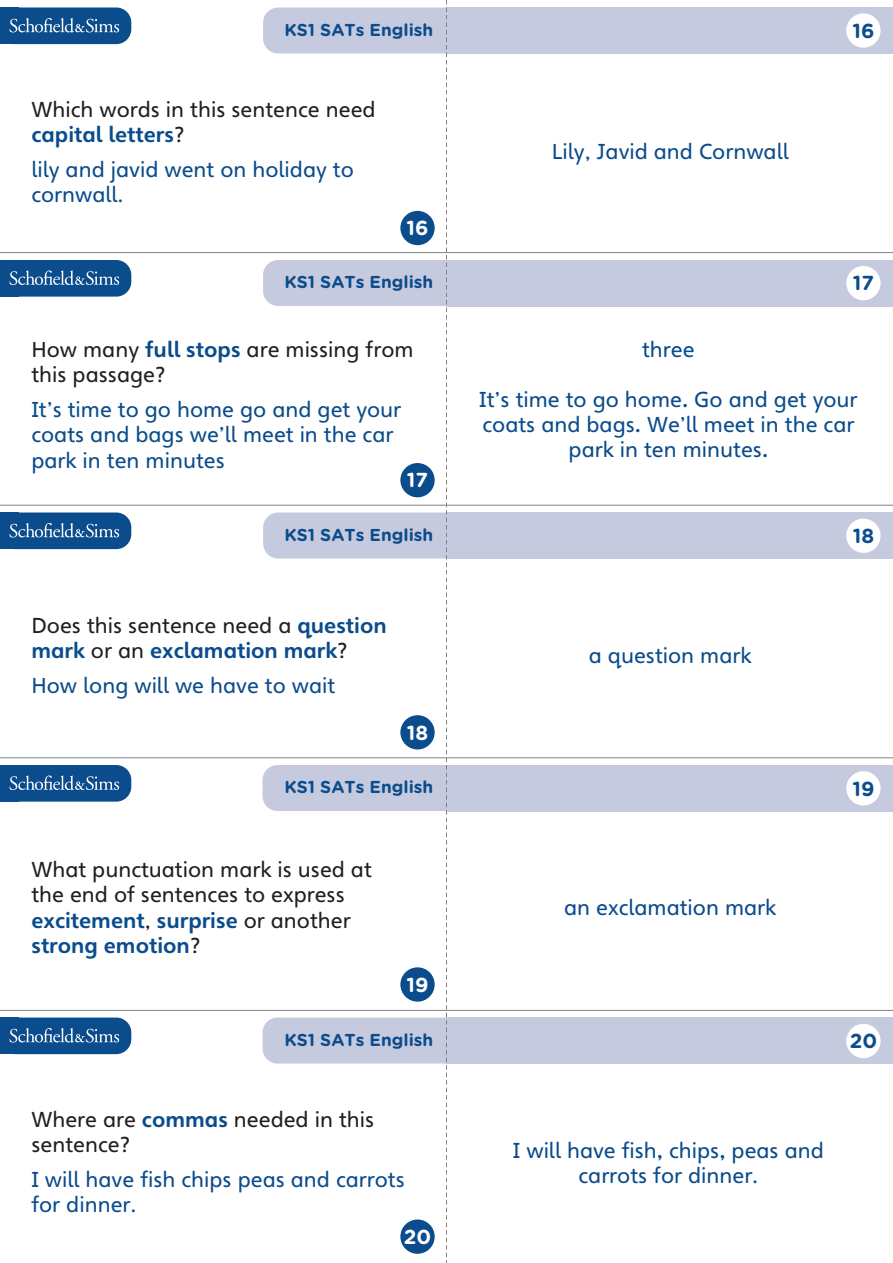
<style>
.page{position:relative;width:893px;height:1263px;background:#fff}
.page>*{position:absolute;margin:0;border:0;box-sizing:border-box;transform-origin:0 0}
.t1{font:21px/25.2px "Heinemann";color:#0b4c8c}
.t2{font:21px/25.2px "Heinemann";color:#231f20}
.t3{font:700 21px/25.2px "Heinemann";color:#0b4c8c}
.t4{font:700 20.25px "Gotham Rounded";color:#fff}
.t5{font:700 20.25px "Gotham Rounded";color:#0b4c8c}
.t6{font:700 17.25px "Gotham Rounded";color:#0b4c8c}
.s1{font-weight:700;color:#0b4c8c}
.s2{font-weight:400;color:#231f20}
.s3{font-weight:700}
</style>
<div class="page">
<hr style="left:447px;top:252px;width:446px;height:1px;background:#808285">
<hr style="left:0;top:252px;width:447px;height:1px;background:#808285">
<hr style="left:447px;top:505px;width:446px;height:1px;background:#808285">
<hr style="left:0;top:505px;width:447px;height:1px;background:#808285">
<hr style="left:447px;top:757px;width:446px;height:1px;background:#808285">
<hr style="left:0;top:757px;width:447px;height:1px;background:#808285">
<hr style="left:446px;top:1010px;width:447px;height:1px;background:#808285">
<hr style="left:0;top:1010px;width:446px;height:1px;background:#808285">
<div style="left:0;top:8px;width:19px;height:36px;background:#0b4c8c"></div>
<div style="left:0;top:8px;width:131px;height:36px;background:#0b4c8c;border-radius:15px"></div>
<svg style="left:9px;top:18px;width:110px;height:15px"></svg>
<div style="left:446px;top:8px;width:447px;height:46px;background:#c6cadf"></div>
<div style="left:0;top:260px;width:19px;height:37px;background:#0b4c8c"></div>
<div style="left:0;top:260px;width:131px;height:37px;background:#0b4c8c;border-radius:15px"></div>
<svg style="left:9px;top:270px;width:110px;height:15px"></svg>
<div style="left:446px;top:260px;width:447px;height:46px;background:#c6cadf"></div>
<div style="left:0;top:512px;width:19px;height:37px;background:#0b4c8c"></div>
<div style="left:0;top:512px;width:131px;height:37px;background:#0b4c8c;border-radius:15px"></div>
<svg style="left:9px;top:523px;width:110px;height:15px"></svg>
<div style="left:446px;top:512px;width:447px;height:46px;background:#c6cadf"></div>
<div style="left:0;top:765px;width:19px;height:37px;background:#0b4c8c"></div>
<div style="left:0;top:765px;width:131px;height:37px;background:#0b4c8c;border-radius:15px"></div>
<svg style="left:9px;top:775px;width:110px;height:15px"></svg>
<div style="left:446px;top:765px;width:447px;height:46px;background:#c6cadf"></div>
<div style="left:0;top:1017px;width:19px;height:37px;background:#0b4c8c"></div>
<div style="left:0;top:1017px;width:131px;height:37px;background:#0b4c8c;border-radius:15px"></div>
<svg style="left:9px;top:1028px;width:110px;height:15px"></svg>
<div style="left:446px;top:1017px;width:447px;height:46px;background:#c6cadf"></div>
<svg style="left:262px;top:0;width:185px;height:1263px"></svg>
<div style="left:400px;top:211px;width:35px;height:34px;background:#0b4c8c;border-radius:50%"></div>
<div style="left:400px;top:463px;width:35px;height:34px;background:#0b4c8c;border-radius:50%"></div>
<div style="left:400px;top:715px;width:35px;height:34px;background:#0b4c8c;border-radius:50%"></div>
<div style="left:400px;top:967px;width:35px;height:35px;background:#0b4c8c;border-radius:50%"></div>
<div style="left:400px;top:1219px;width:35px;height:35px;background:#0b4c8c;border-radius:50%"></div>
<div style="left:846px;top:13px;width:35px;height:35px;background:#fff;border-radius:50%"></div>
<div style="left:846px;top:266px;width:35px;height:34px;background:#fff;border-radius:50%"></div>
<div style="left:846px;top:519px;width:35px;height:34px;background:#fff;border-radius:50%"></div>
<div style="left:846px;top:771px;width:35px;height:34px;background:#fff;border-radius:50%"></div>
<div style="left:846px;top:1024px;width:35px;height:34px;background:#fff;border-radius:50%"></div>
<p class="t6" style="left:285px;top:17px;width:150px">KS1 SATs English</p>
<p class="t2" style="left:31px;top:97px;width:346px">Which words in this sentence need <span class="s1">capital letters</span>?</p>
<p class="t1" style="left:31px;top:157px;width:324px">lily and javid went on holiday to cornwall.</p>
<p class="t4" style="left:407px;top:213px;width:23px">16</p>
<p class="t6" style="left:285px;top:270px;width:150px">KS1 SATs English</p>
<p class="t2" style="left:31px;top:337px;width:384px">How many <span class="s1">full stops</span> are missing from this passage?</p>
<p class="t1" style="left:31px;top:397px;width:371px">It’s time to go home go and get your coats and bags we’ll meet in the car park in ten minutes</p>
<p class="t4" style="left:407px;top:465px;width:23px">17</p>
<p class="t6" style="left:285px;top:522px;width:150px">KS1 SATs English</p>
<p class="t3" style="left:31px;top:613px;width:357px"><span class="s2">Does this sentence need a</span> question mark <span class="s2">or an</span> exclamation mark<span class="s2">?</span></p>
<p class="t1" style="left:31px;top:673px;width:305px">How long will we have to wait</p>
<p class="t4" style="left:407px;top:718px;width:23px">18</p>
<p class="t6" style="left:285px;top:775px;width:150px">KS1 SATs English</p>
<p class="t2" style="left:31px;top:857px;width:342px">What punctuation mark is used at the end of sentences to express <span class="s1">excitement</span>, <span class="s1">surprise</span> or another <span class="s1">strong emotion</span>?</p>
<p class="t4" style="left:407px;top:970px;width:23px">19</p>
<p class="t6" style="left:285px;top:1027px;width:150px">KS1 SATs English</p>
<p class="t2" style="left:31px;top:1107px;width:344px">Where are <span class="s1">commas</span> needed in this sentence?</p>
<p class="t1" style="left:31px;top:1167px;width:375px">I will have fish chips peas and carrots for dinner.</p>
<p class="t4" style="left:404px;top:1222px;width:29px">20</p>
<p class="t1" style="left:552px;top:139px;width:239px">Lily, Javid and Cornwall</p>
<p class="t5" style="left:852px;top:16px;width:23px">16</p>
<p class="t5" style="left:853px;top:268px;width:23px">17</p>
<p class="t1" style="left:642px;top:337px;width:54px">three</p>
<p class="t1" style="left:479px;top:387px;width:380px;text-align:center">It’s time to go home<span class="s3">.</span> Go and get your coats and bags<span class="s3">.</span> We’ll meet in the car park in ten minutes<span class="s3">.</span></p>
<p class="t1" style="left:589px;top:643px;width:164px">a question mark</p>
<p class="t1" style="left:564px;top:895px;width:214px">an exclamation mark</p>
<p class="t5" style="left:853px;top:521px;width:23px">18</p>
<p class="t5" style="left:852px;top:774px;width:23px">19</p>
<p class="t5" style="left:850px;top:1026px;width:29px">20</p>
<p class="t1" style="left:513px;top:1138px;width:312px;text-align:center">I will have fish<span class="s3">,</span> chips<span class="s3">,</span> peas and carrots for dinner.</p>
</div>
